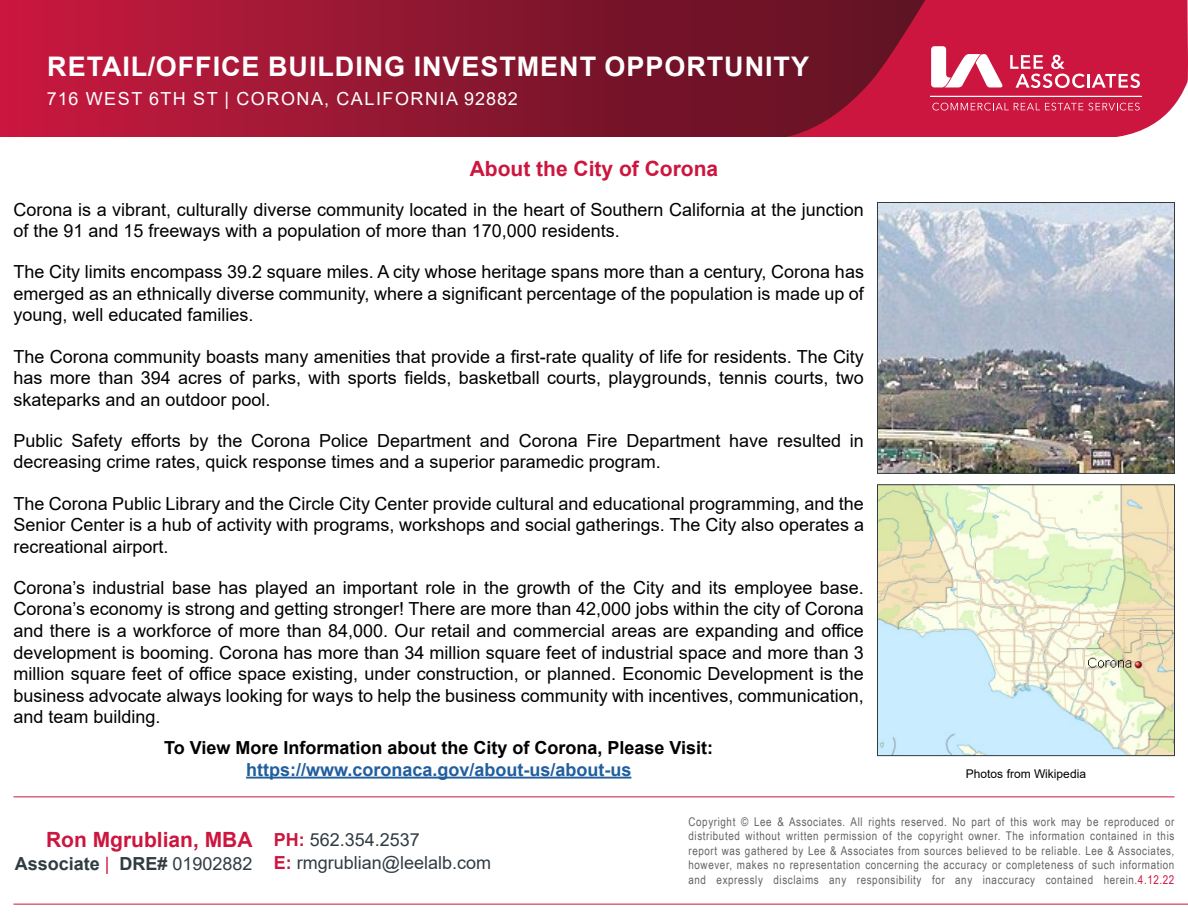
<style>
.page{position:relative;width:1188px;height:918px;background:#fff}
.page>*{position:absolute;margin:0;border:0;box-sizing:border-box;transform-origin:0 0}
.t1{font:700 27px "Arial";letter-spacing:.035em;color:#fff}
.t2{font:700 21px "Arial";color:#cd163f}
.t3{font:18px/21.6px "Arial";color:#000;text-align:justify}
.t4{font:700 18px "Arial";color:#000}
.t5{font:700 18px "Arial";color:#215e9e}
.t6{font:18px/23.1px "Arial";color:#303c42}
.t7{font:18px "Arial";letter-spacing:.085em;color:#fff}
.t8{font:700 18px "Arial";color:#303c42}
.t9{font:12px/14.4px "Arial Narrow";letter-spacing:.05em;color:#636466;text-align:justify}
.t10{font:12px "Arial";color:#000}
.s1{font-weight:400;color:#cd163f}
.s2{font-weight:400}
.s3{font-weight:700;color:#cd163f}
.s4{color:#cd163f}
</style>
<div class="page">
<svg style="left:0;top:0;width:774px;height:137px;background:#961632"></svg>
<svg style="left:774px;top:0;width:414px;height:137px;background:#b11b3c"></svg>
<svg style="left:1010px;top:55px;width:75px;height:33px"></svg>
<hr style="left:1087px;top:74px;width:3px;height:14px;background:#fff">
<svg style="left:1092px;top:74px;width:48px;height:14px"></svg>
<svg style="left:931px;top:46px;width:72px;height:41px"></svg>
<svg style="left:932px;top:103px;width:208px;height:8px;background:#d74666"></svg>
<hr style="left:930px;top:96px;width:212px;height:1px;background:#fff">
<hr style="left:14px;top:904px;width:1174px;height:1px;background:#cd163f">
<hr style="left:14px;top:796px;width:1160px;height:1px;background:#cd163f">
<hr style="left:246px;top:777px;width:385px;height:2px;background:#215e9e">
<img style="left:879px;top:204px;width:294px;height:268px">
<div style="left:877px;top:202px;width:298px;height:272px;border:1px solid #303c42"></div>
<img style="left:879px;top:486px;width:294px;height:268px">
<div style="left:877px;top:484px;width:298px;height:272px;border:1px solid #303c42"></div>
<h1 class="t1" style="left:47px;top:47px;width:763px">RETAIL/OFFICE BUILDING INVESTMENT OPPORTUNITY</h1>
<p class="t7" style="left:47px;top:86px;width:473px">716 WEST 6TH ST | CORONA, CALIFORNIA 92882</p>
<p class="t2" style="left:470px;top:154px;width:250px">About the City of Corona</p>
<p class="t3" style="left:14px;top:198px;width:852px">Corona is a vibrant, culturally diverse community located in the heart of Southern California at the junction of the 91 and 15 freeways with a population of more than 170,000 residents.</p>
<p class="t3" style="left:14px;top:261px;width:852px">The City limits encompass 39.2 square miles. A city whose heritage spans more than a century, Corona has emerged as an ethnically diverse community, where a significant percentage of the population is made up of young, well educated families.</p>
<p class="t3" style="left:14px;top:345px;width:852px">The Corona community boasts many amenities that provide a first-rate quality of life for residents. The City has more than 394 acres of parks, with sports fields, basketball courts, playgrounds, tennis courts, two skateparks and an outdoor pool.</p>
<p class="t3" style="left:14px;top:430px;width:852px">Public Safety efforts by the Corona Police Department and Corona Fire Department have resulted in decreasing crime rates, quick response times and a superior paramedic program.</p>
<p class="t3" style="left:14px;top:492px;width:852px">The Corona Public Library and the Circle City Center provide cultural and educational programming, and the Senior Center is a hub of activity with programs, workshops and social gatherings. The City also operates a recreational airport.</p>
<p class="t3" style="left:14px;top:577px;width:852px">Corona’s industrial base has played an important role in the growth of the City and its employee base.<br>Corona’s economy is strong and getting stronger! There are more than 42,000 jobs within the city of Corona and there is a workforce of more than 84,000. Our retail and commercial areas are expanding and office development is booming. Corona has more than 34 million square feet of industrial space and more than 3 million square feet of office space existing, under construction, or planned. Economic Development is the business advocate always looking for ways to help the business community with incentives, communication, and team building.</p>
<p class="t4" style="left:164px;top:735px;width:551px">To View More Information about the City of Corona, Please Visit:</p>
<p class="t5" style="left:246px;top:757px;width:387px">https://www.coronaca.gov/about-us/about-us</p>
<p class="t10" style="left:966px;top:766px;width:122px">Photos from Wikipedia</p>
<p class="t2" style="left:46px;top:824px;width:208px">Ron Mgrublian, MBA</p>
<p class="t8" style="left:15px;top:851px;width:239px">Associate <span class="s1">|</span> DRE# <span class="s2">01902882</span></p>
<p class="t6" style="left:274px;top:828px;width:219px"><span class="s3">PH:</span> 562.354.2537<br><span class="s3">E:</span> rmgrublian@leelalb.com</p>
<p class="t9" style="left:688px;top:814px;width:487px">Copyright © Lee &amp; Associates. All rights reserved. No part of this work may be reproduced or distributed without written permission of the copyright owner. The information contained in this report was gathered by Lee &amp; Associates from sources believed to be reliable. Lee &amp; Associates, however, makes no representation concerning the accuracy or completeness of such information and expressly disclaims any responsibility for any inaccuracy contained herein.<span class="s4">4.12.22</span></p>
</div>
